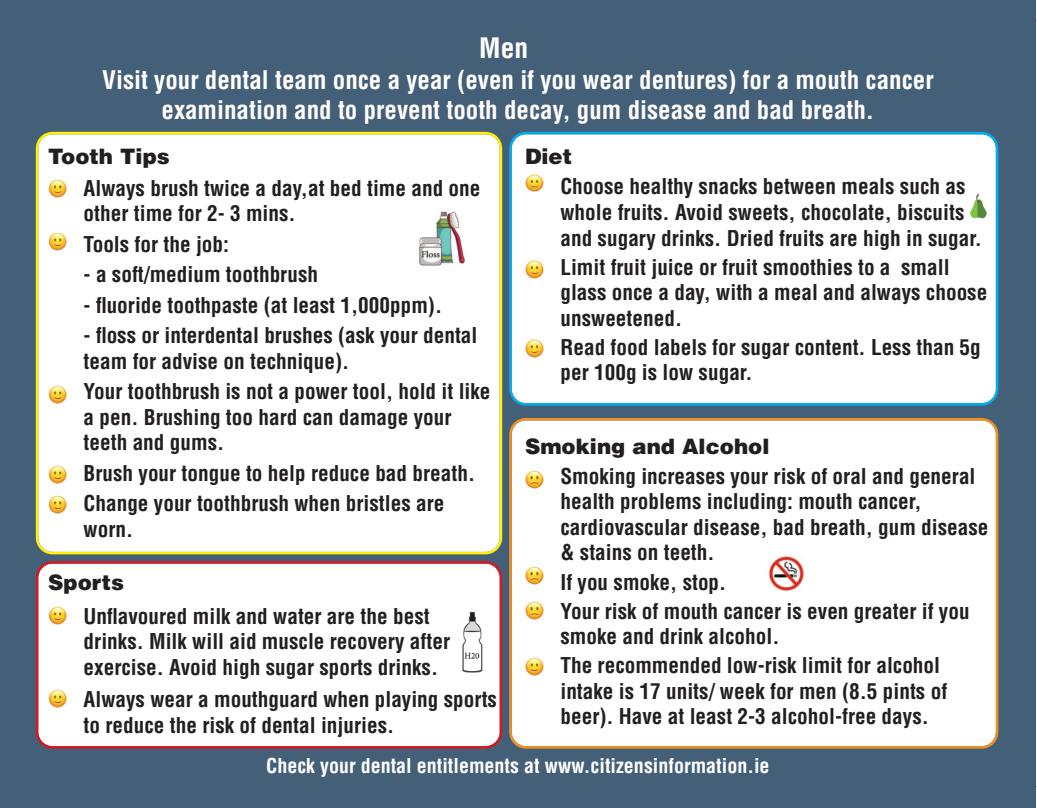
<style>
.page{position:relative;width:1037px;height:808px;background:#fff}
.page>*{position:absolute;margin:0;border:0;box-sizing:border-box;transform-origin:0 0}
.t1{font:700 condensed 27.5px "Helvetica LT Std";color:#fff}
.t2{font:700 condensed 25px/30px "Helvetica LT Std";color:#fff;text-align:center}
.t3{font:700 condensed 21.25px/25.5px "Helvetica LT Std";color:#231f20}
.t4{font:900 21.25px "Helvetica LT Std";color:#231f20}
.t5{font:700 condensed 20px "Helvetica LT Std";color:#fff}
</style>
<div class="page">
<div style="left:0;top:0;width:1035px;height:807px;background:#445f78"></div>
<div style="left:509px;top:132px;width:489px;height:273px;background:#fff"></div>
<div style="left:509px;top:418px;width:489px;height:330px;background:#fff"></div>
<div style="left:36px;top:132px;width:466px;height:422px;background:#fff"></div>
<div style="left:48px;top:179px;width:23px;height:20px;background:#fff"></div>
<img style="left:49px;top:179px;width:17px;height:18px">
<div style="left:48px;top:233px;width:23px;height:20px;background:#fff"></div>
<img style="left:49px;top:233px;width:17px;height:18px">
<div style="left:36px;top:561px;width:466px;height:187px;background:#fff"></div>
<div style="left:48px;top:606px;width:23px;height:20px;background:#fff"></div>
<img style="left:49px;top:606px;width:17px;height:18px">
<div style="left:48px;top:689px;width:23px;height:20px;background:#fff"></div>
<img style="left:49px;top:689px;width:17px;height:18px">
<div style="left:525px;top:174px;width:22px;height:20px;background:#fff"></div>
<img style="left:525px;top:174px;width:18px;height:18px">
<div style="left:525px;top:566px;width:22px;height:20px;background:#fff"></div>
<img style="left:525px;top:566px;width:18px;height:18px">
<div style="left:525px;top:470px;width:22px;height:20px;background:#fff"></div>
<img style="left:525px;top:470px;width:18px;height:18px">
<svg style="left:525px;top:601px;width:22px;height:20px"></svg>
<img style="left:525px;top:601px;width:18px;height:17px">
<div style="left:525px;top:657px;width:22px;height:20px;background:#fff"></div>
<img style="left:525px;top:657px;width:18px;height:18px">
<div style="left:525px;top:260px;width:22px;height:20px;background:#fff"></div>
<img style="left:525px;top:260px;width:18px;height:18px">
<div style="left:525px;top:339px;width:22px;height:21px;background:#fff"></div>
<img style="left:525px;top:339px;width:18px;height:18px">
<div style="left:48px;top:385px;width:23px;height:21px;background:#fff"></div>
<img style="left:49px;top:385px;width:17px;height:18px">
<div style="left:48px;top:465px;width:23px;height:20px;background:#fff"></div>
<img style="left:49px;top:465px;width:17px;height:18px">
<div style="left:48px;top:495px;width:23px;height:21px;background:#fff"></div>
<img style="left:49px;top:495px;width:17px;height:18px">
<img style="left:410px;top:208px;width:59px;height:60px">
<img style="left:967px;top:190px;width:20px;height:29px">
<img style="left:460px;top:608px;width:22px;height:64px">
<img style="left:766px;top:555px;width:40px;height:36px">
<p class="t1" style="left:479px;top:37px;width:50px">Men</p>
<p class="t2" style="left:102px;top:67px;width:833px">Visit your dental team once a year (even if you wear dentures) for a mouth cancer examination and to prevent tooth decay, gum disease and bad breath.</p>
<p class="t4" style="left:48px;top:149px;width:123px">Tooth Tips</p>
<p class="t3" style="left:84px;top:177px;width:398px">Always brush twice a day,at bed time and one other time for 2- 3 mins.</p>
<p class="t3" style="left:84px;top:233px;width:147px">Tools for the job:</p>
<p class="t3" style="left:84px;top:263px;width:236px">- a soft/medium toothbrush</p>
<p class="t3" style="left:84px;top:294px;width:360px">- fluoride toothpaste (at least 1,000ppm).</p>
<p class="t3" style="left:84px;top:324px;width:395px">- floss or interdental brushes (ask your dental team for advise on technique).</p>
<p class="t3" style="left:84px;top:380px;width:408px">Your toothbrush is not a power tool, hold it like a pen. Brushing too hard can damage your teeth and gums.</p>
<p class="t3" style="left:84px;top:459px;width:393px;line-height:30.5px">Brush your tongue to help reduce bad breath.<br>Change your toothbrush when bristles are</p>
<p class="t3" style="left:84px;top:518px;width:51px">worn.</p>
<p class="t4" style="left:48px;top:574px;width:77px">Sports</p>
<p class="t3" style="left:84px;top:604px;width:368px">Unflavoured milk and water are the best drinks. Milk will aid muscle recovery after exercise. Avoid high sugar sports drinks.</p>
<p class="t3" style="left:84px;top:688px;width:415px">Always wear a mouthguard when playing sports to reduce the risk of dental injuries.</p>
<p class="t4" style="left:525px;top:149px;width:49px">Diet</p>
<p class="t3" style="left:560px;top:176px;width:423px">Choose healthy snacks between meals such as whole fruits. Avoid sweets, chocolate, biscuits and sugary drinks. Dried fruits are high in sugar.</p>
<p class="t3" style="left:560px;top:256px;width:428px">Limit fruit juice or fruit smoothies to a small glass once a day, with a meal and always choose unsweetened.</p>
<p class="t3" style="left:560px;top:336px;width:422px">Read food labels for sugar content. Less than 5g per 100g is low sugar.</p>
<p class="t4" style="left:525px;top:438px;width:246px">Smoking and Alcohol</p>
<p class="t3" style="left:560px;top:465px;width:429px">Smoking increases your risk of oral and general health problems including: mouth cancer, cardiovascular disease, bad breath, gum disease &amp; stains on teeth.</p>
<p class="t3" style="left:560px;top:569px;width:411px;line-height:29px">If you smoke, stop.<br>Your risk of mouth cancer is even greater if you</p>
<p class="t3" style="left:560px;top:623px;width:381px;line-height:29px">smoke and drink alcohol.<br>The recommended low-risk limit for alcohol</p>
<p class="t3" style="left:560px;top:679px;width:388px">intake is 17 units/ week for men (8.5 pints of beer). Have at least 2-3 alcohol-free days.</p>
<p class="t5" style="left:266px;top:757px;width:505px">Check your dental entitlements at www.citizensinformation.ie</p>
</div>
